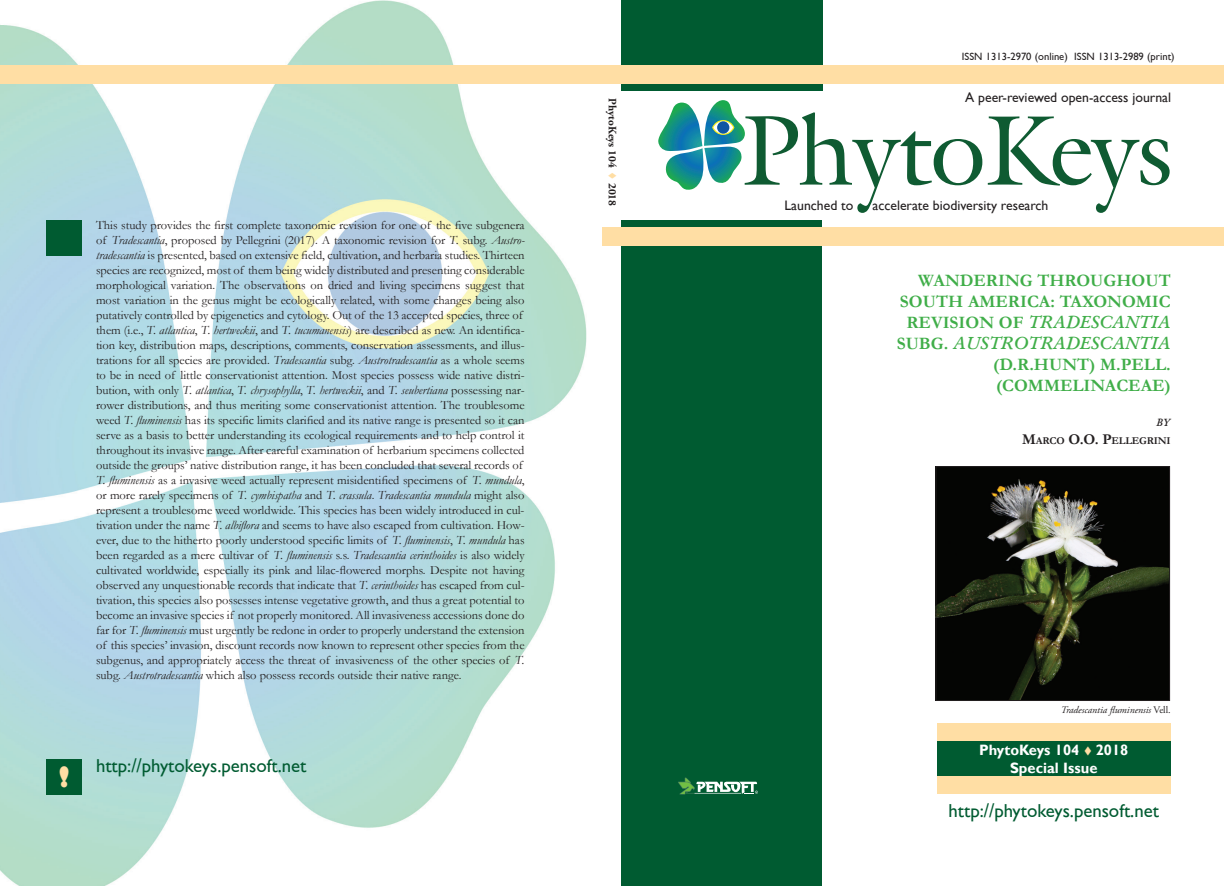
<style>
.page{position:relative;width:1224px;height:886px;background:#fff}
.page>*{position:absolute;margin:0;border:0;box-sizing:border-box;transform-origin:0 0}
.t1{font:800 27.12px "Gill Sans";color:#ffdea4}
.t2{font:18.75px "Gill Sans";color:#005b31}
.t3{font:700 17.5px/21px "Garamond";color:#40ae49;text-align:right}
.t4{font:700 15px/18px "Gill Sans";color:#fff;text-align:center}
.t5{font:13.75px "Gill Sans";color:#231f20}
.t6{font:12.5px/15px "Garamond";color:#231f20}
.t7{font:700 11.25px "Adobe Garamond Pro";color:#231f20}
.t8{font:10.62px "Gill Sans";color:#231f20}
.t9{font:700 10.5px/18px "Garamond";letter-spacing:-.015em;color:#231f20;text-align:right}
.t10{font:italic 10px "Adobe Garamond Pro";color:#231f20}
.s1{font-style:italic}
.s2{color:#ffdea4}
.s3{font-weight:600;font-style:italic}
.s4{font-size:15px}
.s5{font-style:normal}
</style>
<div class="page">
<img style="left:0;top:0;width:587px;height:886px">
<div style="left:621px;top:221px;width:201px;height:665px;background:#005b31"></div>
<div style="left:621px;top:0;width:201px;height:91px;background:#005b31"></div>
<svg style="left:678px;top:777px;width:80px;height:17px"></svg>
<div style="left:0;top:65px;width:1224px;height:19px;background:#ffdea4"></div>
<div style="left:602px;top:228px;width:622px;height:18px;background:#ffdea4"></div>
<div style="left:936px;top:740px;width:234px;height:36px;background:#005b31"></div>
<div style="left:936px;top:723px;width:234px;height:17px;background:#ffdea4"></div>
<div style="left:936px;top:776px;width:234px;height:18px;background:#ffdea4"></div>
<div style="left:47px;top:759px;width:35px;height:35px;background:#005b31"></div>
<div style="left:46px;top:221px;width:35px;height:35px;background:#005b31"></div>
<img style="left:937px;top:468px;width:230px;height:231px">
<div style="left:935px;top:466px;width:234px;height:235px;border:1px solid #231f20"></div>
<svg style="left:658px;top:100px;width:511px;height:113px"></svg>
<svg style="left:713px;top:121px;width:20px;height:13px"></svg>
<div style="left:717px;top:121px;width:12px;height:13px;background:#1056a3;border-radius:50%"></div>
<p class="t6" style="left:96px;top:217px;width:430px">This study provides the first complete taxonomic revision for one of the five subgenera of <span class="s1">Tradescantia</span>, proposed by Pellegrini (2017). A taxonomic revision for <span class="s1">T.</span> subg. <span class="s1">Austro&shy;tradescantia</span> is presented, based on extensive field, cultivation, and herbaria studies. Thirteen species are recognized, most of them being widely distributed and presenting considerable morphological variation. The observations on dried and living specimens suggest that most variation in the genus might be ecologically related, with some changes being also putatively controlled by epigenetics and cytology. Out of the 13 accepted species, three of them (i.e., <span class="s1">T. atlantica</span>, <span class="s1">T. hertweckii</span>, and <span class="s1">T. tucumanensis</span>) are described as new. An identifica&shy;tion key, distribution maps, descriptions, comments, conservation assessments, and illus&shy;trations for all species are provided. <span class="s1">Tradescantia</span> subg. <span class="s1">Austrotradescantia</span> as a whole seems to be in need of little conservationist attention. Most species possess wide native distri&shy;bution, with only <span class="s1">T. atlantica</span>, <span class="s1">T. chrysophylla</span>, <span class="s1">T. hertweckii</span>, and <span class="s1">T. seubertiana</span> possessing nar&shy;rower distributions, and thus meriting some conservationist attention. The troublesome weed <span class="s1">T. fluminensis</span> has its specific limits clarified and its native range is presented so it can serve as a basis to better understanding its ecological requirements and to help control it throughout its invasive range. After careful examination of herbarium specimens collected outside the groups’ native distribution range, it has been concluded that several records of <span class="s1">T. fluminensis</span> as a invasive weed actually represent misidentified specimens of <span class="s1">T. mundula</span>, or more rarely specimens of <span class="s1">T. cymbispatha</span> and <span class="s1">T. crassula</span>. <span class="s1">Tradescantia mundula</span> might also represent a troublesome weed worldwide. This species has been widely introduced in cul&shy;tivation under the name <span class="s1">T. albiflora</span> and seems to have also escaped from cultivation. How&shy;ever, due to the hitherto poorly understood specific limits of <span class="s1">T. fluminensis</span>, <span class="s1">T. mundula</span> has been regarded as a mere cultivar of <span class="s1">T. fluminensis</span> s.s. <span class="s1">Tradescantia cerinthoides</span> is also widely cultivated worldwide, especially its pink and lilac-flowered morphs. Despite not having observed any unquestionable records that indicate that <span class="s1">T. cerinthoides</span> has escaped from cul&shy;tivation, this species also possesses intense vegetative growth, and thus a great potential to become an invasive species if not properly monitored. All invasiveness accessions done do far for <span class="s1">T. fluminensis</span> must urgently be redone in order to properly understand the extension of this species’ invasion, discount records now known to represent other species from the subgenus, and appropriately access the threat of invasiveness of the other species of <span class="s1">T. </span>subg. <span class="s1">Austrotradescantia</span> which also possess records outside their native range.</p>
<h1 class="t1" style="left:59px;top:760px;width:12px">!</h1>
<h2 class="t2" style="left:96px;top:754px;width:212px">http://phytokeys.pensoft.net</h2>
<p class="t7" style="left:619px;top:98px;width:110px;rotate:90deg">PhytoKeys 104 <span class="s2">▼</span> 2018</p>
<p class="t8" style="left:962px;top:50px;width:214px">ISSN 1313-2970 (online) ISSN 1313-2989 (print)</p>
<p class="t5" style="left:965px;top:89px;width:207px">A peer-reviewed open-access journal</p>
<p class="t5" style="left:784px;top:197px;width:70px">Launched to</p>
<p class="t5" style="left:872px;top:197px;width:177px">accelerate biodiversity research</p>
<h3 class="t3" style="left:896px;top:270px;width:275px">WANDERING THROUGHOUT<br>SOUTH AMERICA: TAXONOMIC<br>REVISION OF <span class="s3">TRADESCANTIA<br></span>SUBG. <span class="s3">AUSTROTRADESCANTIA </span>(D.R.HUNT) M.PELL. (COMMELINACEAE)</h3>
<p class="t9" style="left:1022px;top:413px;width:150px"><span class="s3">by<br></span><span class="s4">M</span>ARCO <span class="s4">O.O. P</span>ELLEGRINI</p>
<p class="t10" style="left:1060px;top:703px;width:111px">Tradescantia fluminensis <span class="s5">Vell.</span></p>
<p class="t4" style="left:979px;top:740px;width:151px">PhytoKeys 104 <span class="s2">▼</span> 2018<br>Special Issue</p>
<h2 class="t2" style="left:948px;top:800px;width:212px">http://phytokeys.pensoft.net</h2>
</div>
